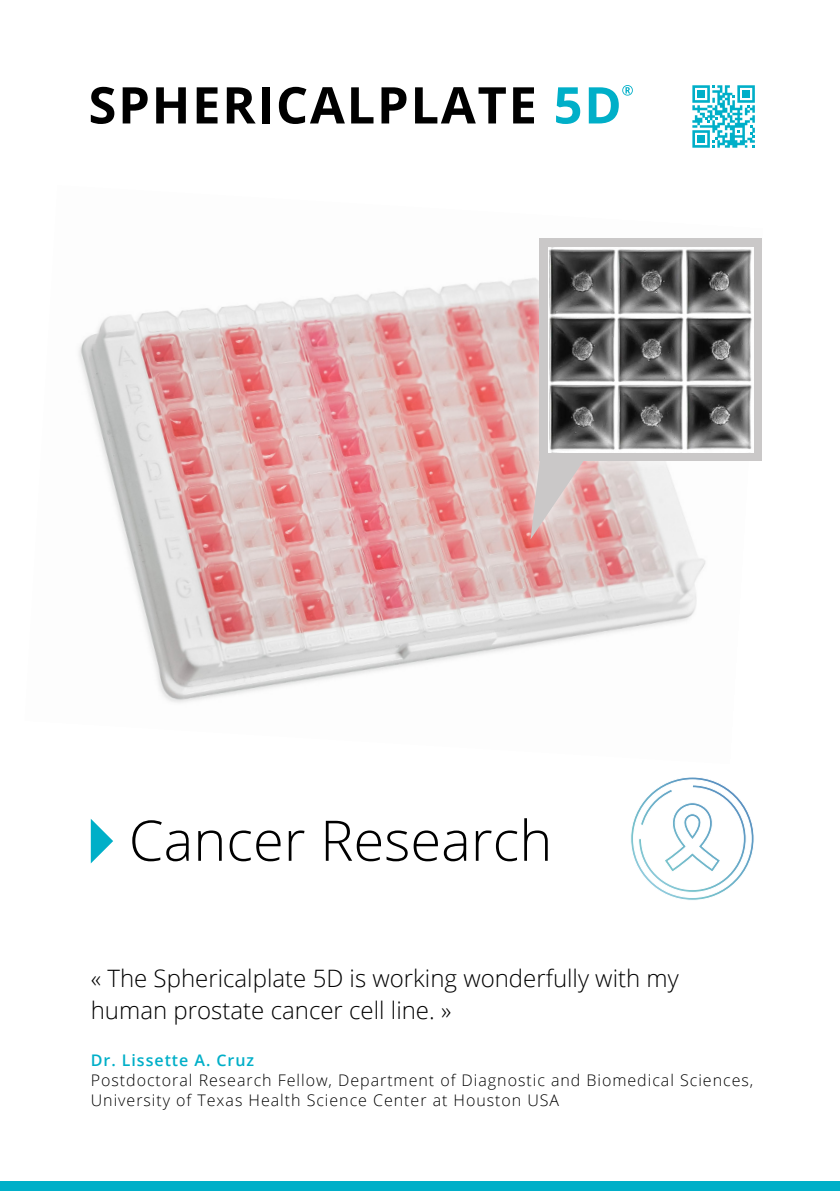
<style>
.page{position:relative;width:840px;height:1191px;background:#fff}
.page>*{position:absolute;margin:0;border:0;box-sizing:border-box;transform-origin:0 0}
.t1{font:300 56px "Open Sans";color:#000}
.t2{font:300 24px/32px "Open Sans";color:#000}
.t3{font:300 16px/20px "Open Sans";letter-spacing:.06em;color:#000}
.t4{font:600 16px "Open Sans";letter-spacing:.06em;color:#00afc8}
</style>
<div class="page">
<div style="left:0;top:1181px;width:839px;height:10px;background:#00afc8"></div>
<svg style="left:556px;top:87px;width:24px;height:37px"></svg>
<svg style="left:91px;top:87px;width:23px;height:37px"></svg>
<svg style="left:123px;top:87px;width:24px;height:36px"></svg>
<svg style="left:156px;top:87px;width:30px;height:36px"></svg>
<svg style="left:196px;top:87px;width:21px;height:36px"></svg>
<svg style="left:227px;top:87px;width:28px;height:36px"></svg>
<div style="left:262px;top:87px;width:7px;height:36px;background:#000"></div>
<svg style="left:279px;top:87px;width:66px;height:37px"></svg>
<svg style="left:351px;top:87px;width:22px;height:36px"></svg>
<svg style="left:381px;top:87px;width:25px;height:36px"></svg>
<svg style="left:415px;top:87px;width:90px;height:36px"></svg>
<svg style="left:513px;top:87px;width:20px;height:36px"></svg>
<svg style="left:588px;top:85px;width:44px;height:38px"></svg>
<svg style="left:91px;top:819px;width:22px;height:44px"></svg>
<svg style="left:631px;top:777px;width:123px;height:123px"></svg>
<svg style="left:692px;top:85px;width:62px;height:63px"></svg>
<div style="left:697px;top:90px;width:7px;height:8px;background:#00afc8"></div>
<div style="left:742px;top:90px;width:7px;height:8px;background:#00afc8"></div>
<div style="left:697px;top:135px;width:7px;height:8px;background:#00afc8"></div>
<img style="left:79px;top:280px;width:627px;height:423px">
<div style="left:518px;top:226px;width:256px;height:324px;background:#fff;opacity:.75"></div>
<svg style="left:530px;top:430px;width:74px;height:109px;background:#dbb7b6"></svg>
<div style="left:539px;top:239px;width:222px;height:222px;background:#cac8c8"></div>
<img style="left:548px;top:247px;width:205px;height:205px">
<h1 class="t1" style="left:129px;top:802px;width:425px">Cancer Research</h1>
<h2 class="t2" style="left:91px;top:961px;width:589px">« The Sphericalplate 5D is working wonderfully with my human prostate cancer cell line. »</h2>
<p class="t4" style="left:91px;top:1049px;width:165px">Dr. Lissette A. Cruz</p>
<p class="t3" style="left:91px;top:1069px;width:663px">Postdoctoral Research Fellow, Department of Diagnostic and Biomedical Sciences,<br>University of Texas Health Science Center at Houston USA</p>
</div>
